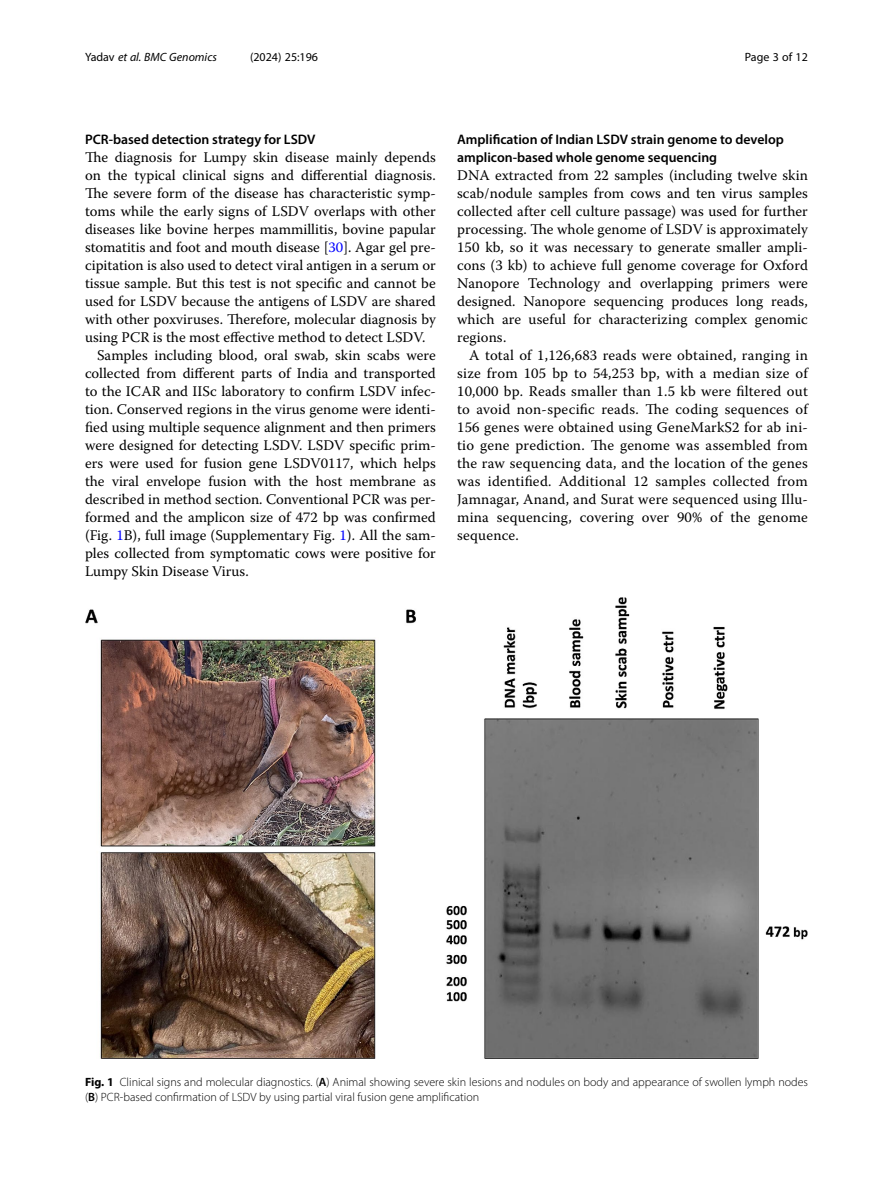
<style>
.page{position:relative;width:893px;height:1191px;background:#fff}
.page>*{position:absolute;margin:0;border:0;box-sizing:border-box;transform-origin:0 0}
.Body_Text_Indent{font:14.7px/18px "Warnock Pro";letter-spacing:.01em;color:#000;text-align:justify}
.Body_Text{font:14.7px/18px "Warnock Pro";letter-spacing:.005em;color:#000;text-align:justify}
.Head_2{font:600 13.8px/18px "Myriad Pro";color:#000}
.Figure_Caption{font:300 12px/15px "Myriad Pro";color:#000}
.t1{font:italic 12px "Myriad Pro";color:#000}
.t2{font:12px "Myriad Pro";color:#000}
.s1{font-style:normal}
.s2{color:#00f}
.s3{font-weight:700}
.s4{font-weight:600}
</style>
<div class="page">
<img style="left:85px;top:598px;width:723px;height:461px">
<p class="t1" style="left:85px;top:50px;width:133px"><span class="s1">Yadav</span> et al. BMC Genomics</p>
<p class="t2" style="left:250px;top:50px;width:70px">(2024) 25:196</p>
<p class="t2" style="left:745px;top:50px;width:65px">Page 3 of 12</p>
<p class="Head_2" style="left:85px;top:130px;width:232px">PCR-based detection strategy for LSDV</p>
<p class="Body_Text" style="left:85px;top:148px;width:352px">The diagnosis for Lumpy skin disease mainly depends on the typical clinical signs and differential diagnosis.<br>The severe form of the disease has characteristic symp&shy;toms while the early signs of LSDV overlaps with other diseases like bovine herpes mammillitis, bovine papular stomatitis and foot and mouth disease [<span class="s2">30</span>]. Agar gel pre&shy;cipitation is also used to detect viral antigen in a serum or tissue sample. But this test is not specific and cannot be used for LSDV because the antigens of LSDV are shared with other poxviruses. Therefore, molecular diagnosis by using PCR is the most effective method to detect LSDV.</p>
<p class="Body_Text_Indent" style="left:85px;top:346px;width:352px;text-indent:12px">Samples including blood, oral swab, skin scabs were collected from different parts of India and transported to the ICAR and IISc laboratory to confirm LSDV infec&shy;tion. Conserved regions in the virus genome were identi&shy;fied using multiple sequence alignment and then primers were designed for detecting LSDV. LSDV specific prim&shy;ers were used for fusion gene LSDV0117, which helps the viral envelope fusion with the host membrane as described in method section. Conventional PCR was per&shy;formed and the amplicon size of 472 bp was confirmed (Fig. <span class="s2">1</span>B), full image (Supplementary Fig. <span class="s2">1</span>). All the sam&shy;ples collected from symptomatic cows were positive for Lumpy Skin Disease Virus.</p>
<p class="Head_2" style="left:457px;top:130px;width:328px">Amplification of Indian LSDV strain genome to develop amplicon-based whole genome sequencing</p>
<p class="Body_Text" style="left:457px;top:166px;width:352px">DNA extracted from 22 samples (including twelve skin scab/nodule samples from cows and ten virus samples collected after cell culture passage) was used for further processing. The whole genome of LSDV is approximately 150 kb, so it was necessary to generate smaller ampli&shy;cons (3 kb) to achieve full genome coverage for Oxford Nanopore Technology and overlapping primers were designed. Nanopore sequencing produces long reads, which are useful for characterizing complex genomic regions.</p>
<p class="Body_Text_Indent" style="left:457px;top:346px;width:352px;text-indent:12px">A total of 1,126,683 reads were obtained, ranging in size from 105 bp to 54,253 bp, with a median size of 10,000 bp. Reads smaller than 1.5 kb were filtered out to avoid non-specific reads. The coding sequences of 156 genes were obtained using GeneMarkS2 for ab ini&shy;tio gene prediction. The genome was assembled from the raw sequencing data, and the location of the genes was identified. Additional 12 samples collected from Jamnagar, Anand, and Surat were sequenced using Illu&shy;mina sequencing, covering over 90% of the genome sequence.</p>
<p class="Figure_Caption" style="left:85px;top:1074px;width:724px"><span class="s3">Fig. 1</span> Clinical signs and molecular diagnostics. (<span class="s4">A</span>) Animal showing severe skin lesions and nodules on body and appearance of swollen lymph nodes (<span class="s4">B</span>) PCR-based confirmation of LSDV by using partial viral fusion gene amplification</p>
</div>
